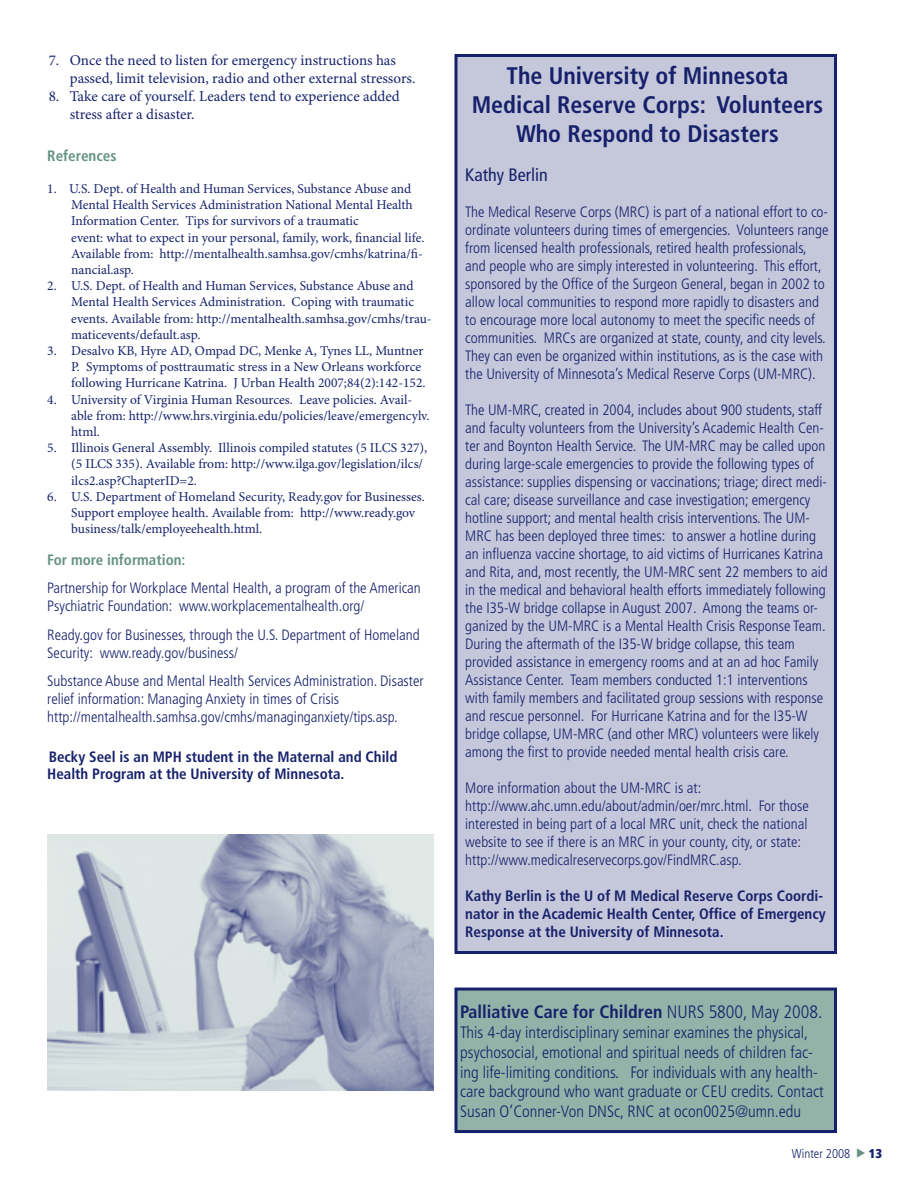
<style>
.page{position:relative;width:918px;height:1188px;background:#fff}
.page>*{position:absolute;margin:0;border:0;box-sizing:border-box;transform-origin:0 0}
.t1{font:700 condensed 24px/28.8px "Frutiger";color:#16216b;text-align:center}
.t2{font:700 condensed 18px "Frutiger";color:#16216b}
.t3{font:condensed 18px "Frutiger";color:#16216b}
.t4{font:300 condensed 16.5px/19.8px "Frutiger";color:#16216b}
.t5{font:700 condensed 15.15px "Frutiger";color:#659383}
.t6{font:300 condensed 15px/18px "Frutiger";color:#16216b}
.t7{font:700 condensed 15px/18px "Frutiger";color:#16216b}
.t8{font:15px/18px "Minion Pro";color:#16216b}
.t9{font:700 condensed 15px "Frutiger";color:#659383}
.t10{font:13.5px/16.2px "Minion Pro";color:#16216b}
.t11{font:300 condensed 12.75px "Frutiger";color:#16216b}
.t12{font:900 condensed 12.75px "Frutiger";color:#16216b}
.s1{font-weight:300}
</style>
<div class="page">
<div style="left:454px;top:54px;width:383px;height:900px;background:#c5c7da"></div>
<svg style="left:454px;top:987px;width:383px;height:147px;background:#8daba5"></svg>
<img style="left:47px;top:835px;width:386px;height:255px">
<p class="t8" style="left:70px;top:52px;width:347px;text-indent:-21px">7. Once the need to listen for emergency instructions has passed, limit television, radio and other external stressors.</p>
<p class="t8" style="left:70px;top:88px;width:332px;text-indent:-21px">8. Take care of yourself. Leaders tend to experience added stress after a disaster.</p>
<p class="t5" style="left:47px;top:147px;width:71px">References</p>
<p class="t10" style="left:71px;top:181px;width:355px;text-indent:-24px">1. U.S. Dept. of Health and Human Services, Substance Abuse and Mental Health Services Administration National Mental Health Information Center. Tips for survivors of a traumatic<br>event: what to expect in your personal, family, work, financial life.<br>Available from: http://mentalhealth.samhsa.gov/cmhs/katrina/fi&shy;nancial.asp.</p>
<p class="t10" style="left:71px;top:278px;width:362px;text-indent:-24px">2. U.S. Dept. of Health and Human Services, Substance Abuse and Mental Health Services Administration. Coping with traumatic events. Available from: http://mentalhealth.samhsa.gov/cmhs/trau&shy;maticevents/default.asp.</p>
<p class="t10" style="left:71px;top:343px;width:356px;text-indent:-24px">3. Desalvo KB, Hyre AD, Ompad DC, Menke A, Tynes LL, Muntner<br>P. Symptoms of posttraumatic stress in a New Orleans workforce following Hurricane Katrina. J Urban Health 2007;84(2):142-152.</p>
<p class="t10" style="left:71px;top:392px;width:360px;text-indent:-24px">4. University of Virginia Human Resources. Leave policies. Avail&shy;able from: http://www.hrs.virginia.edu/policies/leave/emergencylv. html.</p>
<p class="t10" style="left:71px;top:440px;width:358px;text-indent:-24px">5. Illinois General Assembly. Illinois compiled statutes (5 ILCS 327), (5 ILCS 335). Available from: http://www.ilga.gov/legislation/ilcs/ ilcs2.asp?ChapterID=2.</p>
<p class="t10" style="left:71px;top:489px;width:355px;text-indent:-24px">6. U.S. Department of Homeland Security, Ready.gov for Businesses.<br>Support employee health. Available from: http://www.ready.gov business/talk/employeehealth.html.</p>
<p class="t9" style="left:47px;top:551px;width:140px">For more information:</p>
<p class="t6" style="left:47px;top:579px;width:375px">Partnership for Workplace Mental Health, a program of the American<br>Psychiatric Foundation: www.workplacementalhealth.org/</p>
<p class="t6" style="left:47px;top:626px;width:374px">Ready.gov for Businesses, through the U.S. Department of Homeland<br>Security: www.ready.gov/business/</p>
<p class="t6" style="left:47px;top:672px;width:378px">Substance Abuse and Mental Health Services Administration. Disaster relief information: Managing Anxiety in times of Crisis http://mentalhealth.samhsa.gov/cmhs/managinganxiety/tips.asp.</p>
<p class="t7" style="left:47px;top:749px;width:352px;line-height:16.2px">Becky Seel is an MPH student in the Maternal and Child<br>Health Program at the University of Minnesota.</p>
<h1 class="t1" style="left:472px;top:61px;width:353px">The University of Minnesota<br>Medical Reserve Corps: Volunteers<br>Who Respond to Disasters</h1>
<p class="t3" style="left:465px;top:164px;width:84px">Kathy Berlin</p>
<p class="t6" style="left:465px;top:203px;width:365px">The Medical Reserve Corps (MRC) is part of a national effort to co&shy;ordinate volunteers during times of emergencies. Volunteers range from licensed health professionals, retired health professionals, and people who are simply interested in volunteering. This effort, sponsored by the Office of the Surgeon General, began in 2002 to allow local communities to respond more rapidly to disasters and to encourage more local autonomy to meet the specific needs of communities. MRCs are organized at state, county, and city levels.<br>They can even be organized within institutions, as is the case with the University of Minnesota’s Medical Reserve Corps (UM-MRC).</p>
<p class="t6" style="left:465px;top:401px;width:364px">The UM-MRC, created in 2004, includes about 900 students, staff and faculty volunteers from the University’s Academic Health Cen&shy;ter and Boynton Health Service. The UM-MRC may be called upon during large-scale emergencies to provide the following types of assistance: supplies dispensing or vaccinations; triage; direct medi&shy;cal care; disease surveillance and case investigation; emergency hotline support; and mental health crisis interventions. The UM-MRC has been deployed three times: to answer a hotline during an influenza vaccine shortage, to aid victims of Hurricanes Katrina and Rita, and, most recently, the UM-MRC sent 22 members to aid in the medical and behavioral health efforts immediately following the I35-W bridge collapse in August 2007. Among the teams or&shy;ganized by the UM-MRC is a Mental Health Crisis Response Team.<br>During the aftermath of the I35-W bridge collapse, this team provided assistance in emergency rooms and at an ad hoc Family Assistance Center. Team members conducted 1:1 interventions with family members and facilitated group sessions with response and rescue personnel. For Hurricane Katrina and for the I35-W bridge collapse, UM-MRC (and other MRC) volunteers were likely among the first to provide needed mental health crisis care.</p>
<p class="t6" style="left:465px;top:779px;width:345px">More information about the UM-MRC is at: http://www.ahc.umn.edu/about/admin/oer/mrc.html. For those interested in being part of a local MRC unit, check the national website to see if there is an MRC in your county, city, or state: http://www.medicalreservecorps.gov/FindMRC.asp.</p>
<p class="t7" style="left:465px;top:887px;width:362px">Kathy Berlin is the U of M Medical Reserve Corps Coordi&shy;nator in the Academic Health Center, Office of Emergency<br>Response at the University of Minnesota.</p>
<p class="t2" style="left:460px;top:1001px;width:364px">Palliative Care for Children <span class="s1">NURS 5800, May 2008.</span></p>
<p class="t4" style="left:460px;top:1023px;width:365px">This 4-day interdisciplinary seminar examines the physical, psychosocial, emotional and spiritual needs of children fac&shy;ing life-limiting conditions. For individuals with any health&shy;care background who want graduate or CEU credits. Contact Susan O’Conner-Von DNSc, RNC at ocon0025@umn.edu</p>
<p class="t11" style="left:792px;top:1146px;width:60px">Winter 2008</p>
<p class="t12" style="left:869px;top:1145px;width:8px">13</p>
</div>
